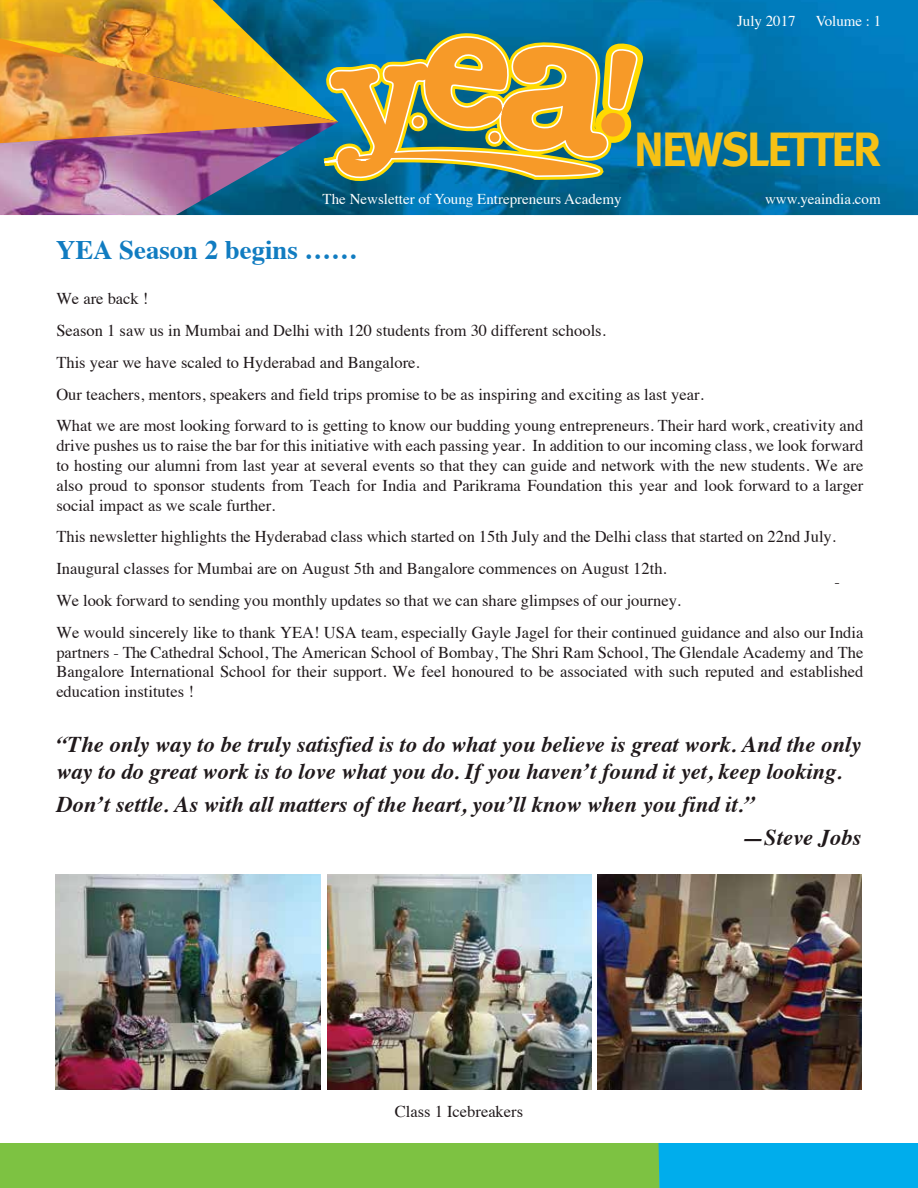
<style>
.page{position:relative;width:918px;height:1188px;background:#fff}
.page>*{position:absolute;margin:0;border:0;box-sizing:border-box;transform-origin:0 0}
.t1{font:700 48.15px "Meta Pro";letter-spacing:-.055em;color:#f6c115}
.t2{font:700 26.85px "Times";color:#117cc1}
.t3{font:italic 700 22.5px/27px "Times";color:#20191b}
.t4{font:16.5px/31.8px "Times";color:#20191b}
.t5{font:15px "Times";color:#fff}
.t6{font:15px "Times";color:#fffefe}
</style>
<div class="page">
<img style="left:338px;top:0;width:580px;height:215px">
<img style="left:183px;top:0;width:155px;height:38px">
<img style="left:0;top:143px;width:338px;height:72px">
<img style="left:0;top:0;width:183px;height:211px">
<img style="left:0;top:38px;width:317px;height:105px">
<svg style="left:317px;top:28px;width:366px;height:158px;background:#086e9b"></svg>
<svg style="left:323px;top:34px;width:352px;height:145px;background:#989661"></svg>
<svg style="left:584px;top:36px;width:64px;height:118px;background:#9c9c59"></svg>
<svg style="left:0;top:1144px;width:918px;height:44px;background:#59bc71"></svg>
<img style="left:56px;top:875px;width:264px;height:214px">
<img style="left:327px;top:875px;width:265px;height:214px">
<img style="left:598px;top:875px;width:263px;height:214px">
<p class="t6" style="left:737px;top:7px;width:60px">July 2017</p>
<p class="t6" style="left:816px;top:7px;width:67px">Volume : 1</p>
<h1 class="t1" style="left:634px;top:118px;width:249px">NEWSLETTER</h1>
<p class="t5" style="left:323px;top:185px;width:301px">The Newsletter of Young Entrepreneurs Academy</p>
<p class="t5" style="left:765px;top:185px;width:117px">www.yeaindia.com</p>
<h2 class="t2" style="left:56px;top:224px;width:304px">YEA Season 2 begins ……</h2>
<p class="t4" style="left:56px;top:281px;width:808px">We are back !<br>Season 1 saw us in Mumbai and Delhi with 120 students from 30 different schools.<br>This year we have scaled to Hyderabad and Bangalore.<br>Our teachers, mentors, speakers and field trips promise to be as inspiring and exciting as last year.<br>What we are most looking forward to is getting to know our budding young entrepreneurs. Their hard work, creativity and</p>
<p class="t4" style="left:56px;top:434px;width:809px;line-height:19.8px;text-align:justify">drive pushes us to raise the bar for this initiative with each passing year. In addition to our incoming class, we look forward to hosting our alumni from last year at several events so that they can guide and network with the new students. We are also proud to sponsor students from Teach for India and Parikrama Foundation this year and look forward to a larger social impact as we scale further.</p>
<p class="t4" style="left:56px;top:520px;width:809px">This newsletter highlights the Hyderabad class which started on 15th July and the Delhi class that started on 22nd July.<br>Inaugural classes for Mumbai are on August 5th and Bangalore commences on August 12th.<br>We look forward to sending you monthly updates so that we can share glimpses of our journey.<br>We would sincerely like to thank YEA! USA team, especially Gayle Jagel for their continued guidance and also our India</p>
<p class="t4" style="left:56px;top:641px;width:809px;line-height:19.8px;text-align:justify">partners - The Cathedral School, The American School of Bombay, The Shri Ram School, The Glendale Academy and The Bangalore International School for their support. We feel honoured to be associated with such reputed and established education institutes !</p>
<p class="t4" style="left:835px;top:564px;width:7px">-</p>
<h3 class="t3" style="left:56px;top:728px;width:806px">“The only way to be truly satisfied is to do what you believe is great work. And the only way to do great work is to love what you do. If you haven’t found it yet, keep looking.</h3>
<h3 class="t3" style="left:742px;top:785px;width:121px;line-height:33px;text-indent:-685px">Don’t settle. As with all matters of the heart, you’ll know when you find it.”<br>—Steve Jobs</h3>
<p class="t4" style="left:395px;top:1094px;width:130px">Class 1 Icebreakers</p>
</div>
